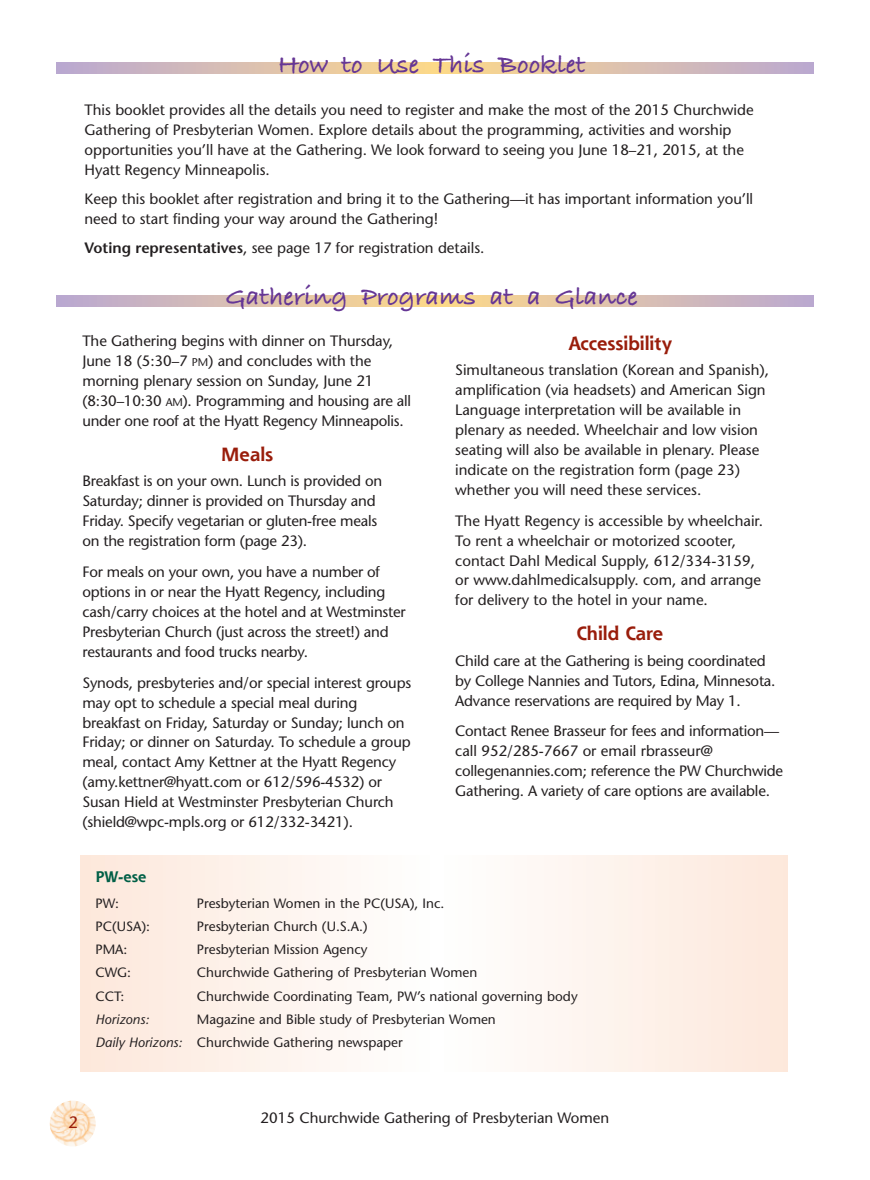
<style>
.page{position:relative;width:870px;height:1180px;background:#fff}
.page>*{position:absolute;margin:0;border:0;box-sizing:border-box;transform-origin:0 0}
.t1{font:27px "Bradley Hand ITCTT Bold";color:#653695}
.t2{font:700 18.75px "Shannon";color:#991d0b}
.t3{font:16.5px "Stone Sans";color:#991d0b}
.t4{font:15px/20px "Stone Sans";letter-spacing:-.005em;color:#231f20}
.t5{font:700 15px "Shannon";color:#005f46}
.t6{font:13.5px/23.2px "Stone Sans";color:#231f20}
.t7{font:italic 13.5px "Stone Sans";color:#231f20}
.s1{font-weight:600}
.s2{font-size:11.25px}
.s3{font-style:italic}
</style>
<div class="page">
<svg style="left:57px;top:63px;width:756px;height:11px;background:#dbc0ae"></svg>
<svg style="left:57px;top:295px;width:756px;height:11px;background:#dbc0ae"></svg>
<img style="left:50px;top:1100px;width:46px;height:46px;border-radius:23px">
<svg style="left:80px;top:855px;width:707px;height:216px"></svg>
<h1 class="t1" style="left:278px;top:44px;width:309px">How to Use This Booklet</h1>
<p class="t4" style="left:84px;top:102px;width:670px">This booklet provides all the details you need to register and make the most of the 2015 Churchwide Gathering of Presbyterian Women. Explore details about the programming, activities and worship opportunities you’ll have at the Gathering. We look forward to seeing you June 18–21, 2015, at the Hyatt Regency Minneapolis.</p>
<p class="t4" style="left:84px;top:191px;width:670px">Keep this booklet after registration and bring it to the Gathering—it has important information you’ll need to start finding your way around the Gathering!</p>
<p class="t4" style="left:84px;top:240px;width:401px"><span class="s1">Voting representatives</span>, see page 17 for registration details.</p>
<h1 class="t1" style="left:225px;top:276px;width:413px">Gathering Programs at a Glance</h1>
<p class="t4" style="left:82px;top:333px;width:330px">The Gathering begins with dinner on Thursday, June 18 (5:30–7 <span class="s2">PM</span>) and concludes with the morning plenary session on Sunday, June 21 (8:30–10:30 <span class="s2">AM</span>). Programming and housing are all under one roof at the Hyatt Regency Minneapolis.</p>
<p class="t2" style="left:221px;top:448px;width:54px">Meals</p>
<p class="t4" style="left:82px;top:473px;width:301px">Breakfast is on your own. Lunch is provided on Saturday; dinner is provided on Thursday and Friday. Specify vegetarian or gluten-free meals on the registration form (page 23).</p>
<p class="t4" style="left:82px;top:563px;width:325px">For meals on your own, you have a number of options in or near the Hyatt Regency, including cash/carry choices at the hotel and at Westminster Presbyterian Church (just across the street!) and restaurants and food trucks nearby.</p>
<p class="t4" style="left:82px;top:674px;width:330px">Synods, presbyteries and/or special interest groups may opt to schedule a special meal during breakfast on Friday, Saturday or Sunday; lunch on Friday; or dinner on Saturday. To schedule a group meal, contact Amy Kettner at the Hyatt Regency (amy.kettner@hyatt.com or 612/596-4532) or Susan Hield at Westminster Presbyterian Church (shield@wpc-mpls.org or 612/332-3421).</p>
<p class="t2" style="left:568px;top:336px;width:106px">Accessibility</p>
<p class="t4" style="left:455px;top:362px;width:315px">Simultaneous translation (Korean and Spanish), amplification (via headsets) and American Sign Language interpretation will be available in plenary as needed. Wheelchair and low vision seating will also be available in plenary. Please indicate on the registration form (page 23) whether you will need these services.</p>
<p class="t4" style="left:455px;top:512px;width:309px">The Hyatt Regency is accessible by wheelchair.<br>To rent a wheelchair or motorized scooter, contact Dahl Medical Supply, 612/334-3159, or www.dahlmedicalsupply. com, and arrange for delivery to the hotel in your name.</p>
<p class="t2" style="left:576px;top:627px;width:88px">Child Care</p>
<p class="t4" style="left:455px;top:652px;width:322px">Child care at the Gathering is being coordinated by College Nannies and Tutors, Edina, Minnesota.<br>Advance reservations are required by May 1.</p>
<p class="t4" style="left:455px;top:723px;width:329px">Contact Renee Brasseur for fees and information— call 952/285-7667 or email rbrasseur@ collegenannies.com; reference the PW Churchwide Gathering. A variety of care options are available.</p>
<p class="t5" style="left:95px;top:871px;width:53px">PW-ese</p>
<p class="t6" style="left:95px;top:893px;width:25px">PW:</p>
<p class="t6" style="left:197px;top:893px;width:249px">Presbyterian Women in the PC(USA), Inc.</p>
<p class="t6" style="left:95px;top:916px;width:56px">PC(USA):</p>
<p class="t6" style="left:197px;top:916px;width:172px">Presbyterian Church (U.S.A.)</p>
<p class="t6" style="left:95px;top:939px;width:33px">PMA:</p>
<p class="t6" style="left:197px;top:939px;width:172px">Presbyterian Mission Agency</p>
<p class="t6" style="left:96px;top:962px;width:37px">CWG:</p>
<p class="t6" style="left:197px;top:962px;width:282px">Churchwide Gathering of Presbyterian Women</p>
<p class="t6" style="left:96px;top:986px;width:30px">CCT:</p>
<p class="t6" style="left:197px;top:986px;width:382px">Churchwide Coordinating Team, PW’s national governing body</p>
<p class="t7" style="left:96px;top:1014px;width:55px">Horizons:</p>
<p class="t6" style="left:96px;top:1009px;width:401px;text-indent:101px">Magazine and Bible study of Presbyterian Women<br><span class="s3">Daily Horizons:</span> Churchwide Gathering newspaper</p>
<p class="t3" style="left:69px;top:1116px;width:11px">2</p>
<p class="t4" style="left:260px;top:1110px;width:350px">2015 Churchwide Gathering of Presbyterian Women</p>
</div>
